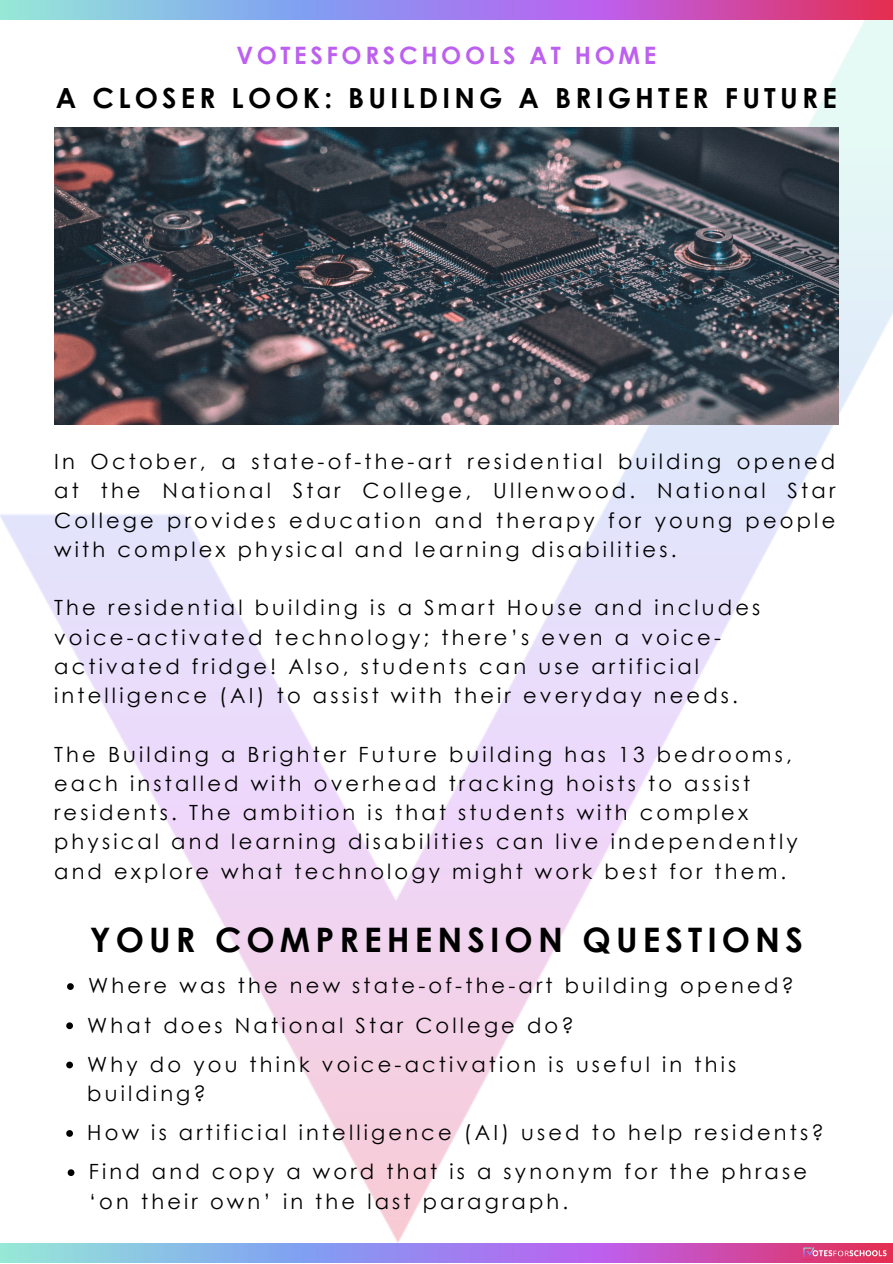
<style>
.page{position:relative;width:893px;height:1264px;background:#fff}
.page>*{position:absolute;margin:0;border:0;box-sizing:border-box;transform-origin:0 0}
.t1{font:700 33.75px "Century Gothic";letter-spacing:.15em;color:#000}
.t2{font:700 27.75px "Century Gothic";letter-spacing:.15em;color:#000}
.t3{font:700 24px "Century Gothic";letter-spacing:.15em;color:#bd60ef}
.t4{font:21px/29.2px "Century Gothic";letter-spacing:.15em;color:#000}
</style>
<div class="page">
<img style="left:0;top:20px;width:892px;height:1222px">
<svg style="left:0;top:0;width:892px;height:20px;background:#a884d2"></svg>
<svg style="left:0;top:1243px;width:892px;height:19px;background:#a489d8"></svg>
<img style="left:803px;top:1246px;width:83px;height:13px">
<svg style="left:66px;top:1130px;width:7px;height:6px"></svg>
<img style="left:54px;top:127px;width:784px;height:298px">
<svg style="left:67px;top:983px;width:7px;height:6px"></svg>
<svg style="left:66px;top:1022px;width:7px;height:7px"></svg>
<svg style="left:68px;top:1169px;width:6px;height:6px"></svg>
<svg style="left:66px;top:1061px;width:7px;height:7px"></svg>
<p class="t3" style="left:236px;top:40px;width:421px">VOTESFORSCHOOLS AT HOME</p>
<p class="t2" style="left:56px;top:81px;width:782px">A CLOSER LOOK: BUILDING A BRIGHTER FUTURE</p>
<p class="t4" style="left:54px;top:446px;width:782px;text-align:justify">In October, a state-of-the-art residential building opened at the National Star College, Ullenwood. National Star College provides education and therapy for young people with complex physical and learning disabilities.</p>
<p class="t4" style="left:54px;top:592px;width:707px">The residential building is a Smart House and includes voice-activated technology; there’s even a voice&shy;activated fridge! Also, students can use artificial intelligence (AI) to assist with their everyday needs.</p>
<p class="t4" style="left:54px;top:738px;width:745px">The Building a Brighter Future building has 13 bedrooms, each installed with overhead tracking hoists to assist residents. The ambition is that students with complex physical and learning disabilities can live independently and explore what technology might work best for them.</p>
<p class="t1" style="left:90px;top:918px;width:714px">YOUR COMPREHENSION QUESTIONS</p>
<p class="t4" style="left:88px;top:970px;width:707px">Where was the new state-of-the-art building opened?</p>
<p class="t4" style="left:87px;top:1009px;width:488px">What does National Star College do?</p>
<p class="t4" style="left:87px;top:1048px;width:650px">Why do you think voice-activation is useful in this building?</p>
<p class="t4" style="left:87px;top:1117px;width:738px">How is artificial intelligence (AI) used to help residents?</p>
<p class="t4" style="left:89px;top:1156px;width:719px">Find and copy a word that is a synonym for the phrase ‘on their own’ in the last paragraph.</p>
</div>
